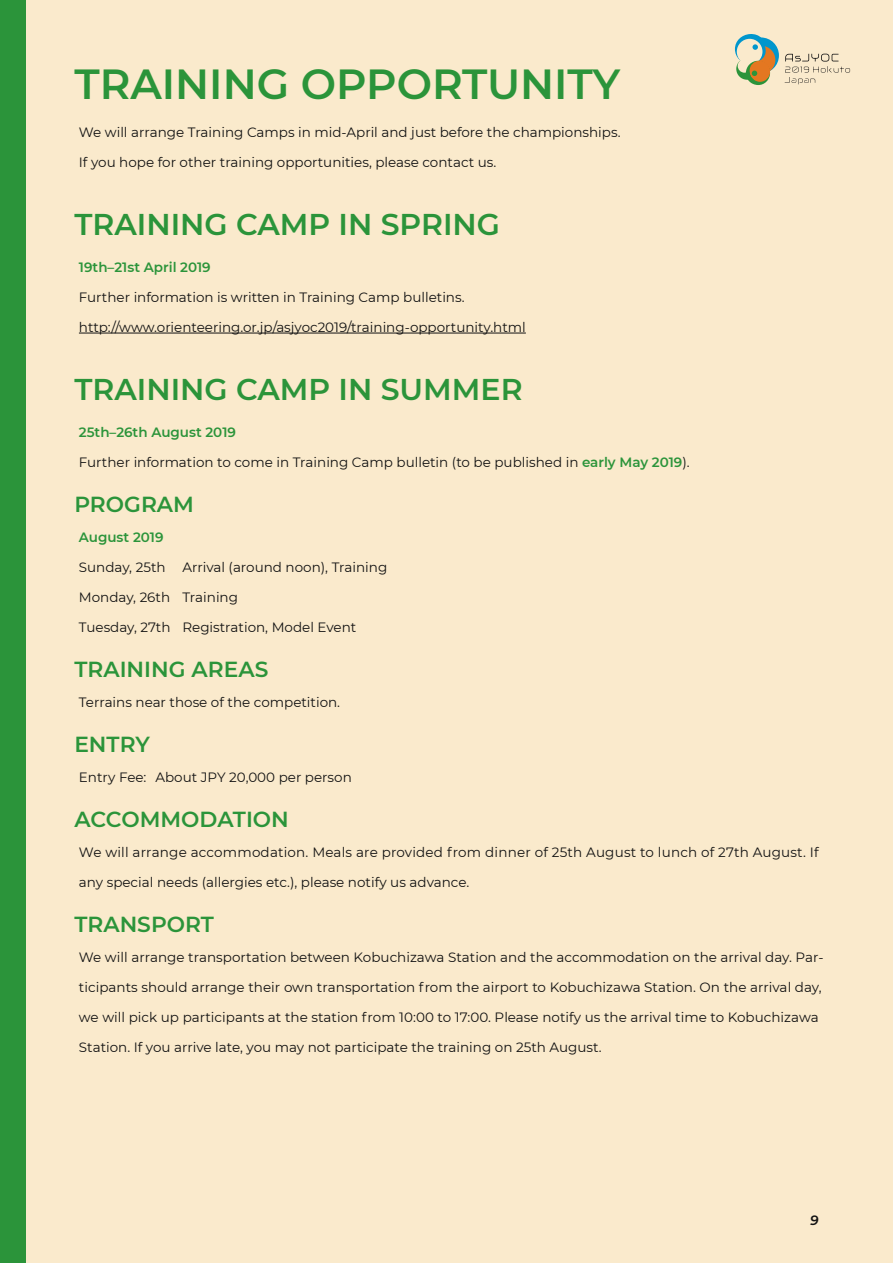
<style>
.page{position:relative;width:893px;height:1263px;background:#faeacc}
.page>*{position:absolute;margin:0;border:0;box-sizing:border-box;transform-origin:0 0}
.t1{font:600 42px "Montserrat";color:#2b943a}
.t2{font:600 30px "Montserrat";color:#2b943a}
.t3{font:600 21.75px "Montserrat";color:#2b943a}
.t4{font:13.5px "Montserrat";color:#121212}
.t5{font:600 13.5px "Montserrat";color:#2b943a}
.t6{font:italic 600 13.5px "Montserrat";color:#121212}
.s1{font-weight:600;color:#2b943a}
</style>
<div class="page">
<svg style="left:785px;top:54px;width:65px;height:30px"></svg>
<svg style="left:736px;top:58px;width:22px;height:22px"></svg>
<svg style="left:743px;top:37px;width:36px;height:36px"></svg>
<div style="left:747px;top:46px;width:28px;height:28px;background:#e47721;border-radius:50%"></div>
<div style="left:738px;top:59px;width:13px;height:14px;background:#faeacc;border-radius:50%"></div>
<svg style="left:746px;top:61px;width:24px;height:24px"></svg>
<svg style="left:750px;top:62px;width:20px;height:20px"></svg>
<div style="left:750px;top:61px;width:19px;height:19px;background:#d37721;border-radius:50%"></div>
<div style="left:750px;top:61px;width:20px;height:20px;background:#e47721;border-radius:50%"></div>
<div style="left:750px;top:62px;width:20px;height:19px;background:#e47721;border-radius:50%"></div>
<svg style="left:752px;top:71px;width:5px;height:5px"></svg>
<svg style="left:735px;top:34px;width:31px;height:30px"></svg>
<div style="left:0;top:0;width:26px;height:1263px;background:#2b943a"></div>
<hr style="left:79px;top:333px;width:447px;height:1px;background:#121212">
<h1 class="t1" style="left:74px;top:55px;width:547px">TRAINING OPPORTUNITY</h1>
<p class="t4" style="left:79px;top:123px;width:543px">We will arrange Training Camps in mid-April and just before the championships.</p>
<p class="t4" style="left:79px;top:153px;width:419px">If you hope for other training opportunities, please contact us.</p>
<h2 class="t2" style="left:74px;top:203px;width:427px">TRAINING CAMP IN SPRING</h2>
<p class="t5" style="left:79px;top:258px;width:133px">19th–21st April 2019</p>
<p class="t4" style="left:79px;top:288px;width:387px">Further information is written in Training Camp bulletins.</p>
<p class="t4" style="left:79px;top:318px;width:448px">http://www.orienteering.or.jp/asjyoc2019/training-opportunity.html</p>
<h2 class="t2" style="left:74px;top:368px;width:450px">TRAINING CAMP IN SUMMER</h2>
<p class="t5" style="left:79px;top:423px;width:159px">25th–26th August 2019</p>
<p class="t4" style="left:79px;top:453px;width:612px">Further information to come in Training Camp bulletin (to be published in <span class="s1">early May 2019</span>).</p>
<h3 class="t3" style="left:74px;top:489px;width:121px">PROGRAM</h3>
<p class="t5" style="left:79px;top:528px;width:86px">August 2019</p>
<p class="t4" style="left:79px;top:558px;width:310px">Sunday, 25th Arrival (around noon), Training</p>
<p class="t4" style="left:79px;top:588px;width:161px">Monday, 26th Training</p>
<p class="t4" style="left:79px;top:618px;width:279px">Tuesday, 27th Registration, Model Event</p>
<h3 class="t3" style="left:74px;top:654px;width:195px">TRAINING AREAS</h3>
<p class="t4" style="left:79px;top:693px;width:263px">Terrains near those of the competition.</p>
<h3 class="t3" style="left:74px;top:729px;width:77px">ENTRY</h3>
<p class="t4" style="left:79px;top:768px;width:274px">Entry Fee: About JPY 20,000 per person</p>
<h3 class="t3" style="left:74px;top:804px;width:216px">ACCOMMODATION</h3>
<p class="t4" style="left:79px;top:843px;width:741px">We will arrange accommodation. Meals are provided from dinner of 25th August to lunch of 27th August. If</p>
<p class="t4" style="left:79px;top:873px;width:392px">any special needs (allergies etc.), please notify us advance.</p>
<h3 class="t3" style="left:74px;top:909px;width:141px">TRANSPORT</h3>
<p class="t4" style="left:79px;top:948px;width:746px">We will arrange transportation between Kobuchizawa Station and the accommodation on the arrival day. Par-</p>
<p class="t4" style="left:79px;top:978px;width:744px">ticipants should arrange their own transportation from the airport to Kobuchizawa Station. On the arrival day,</p>
<p class="t4" style="left:79px;top:1008px;width:741px">we will pick up participants at the station from 10:00 to 17:00. Please notify us the arrival time to Kobuchizawa</p>
<p class="t4" style="left:79px;top:1038px;width:524px">Station. If you arrive late, you may not participate the training on 25th August.</p>
<p class="t6" style="left:810px;top:1211px;width:10px">9</p>
</div>
